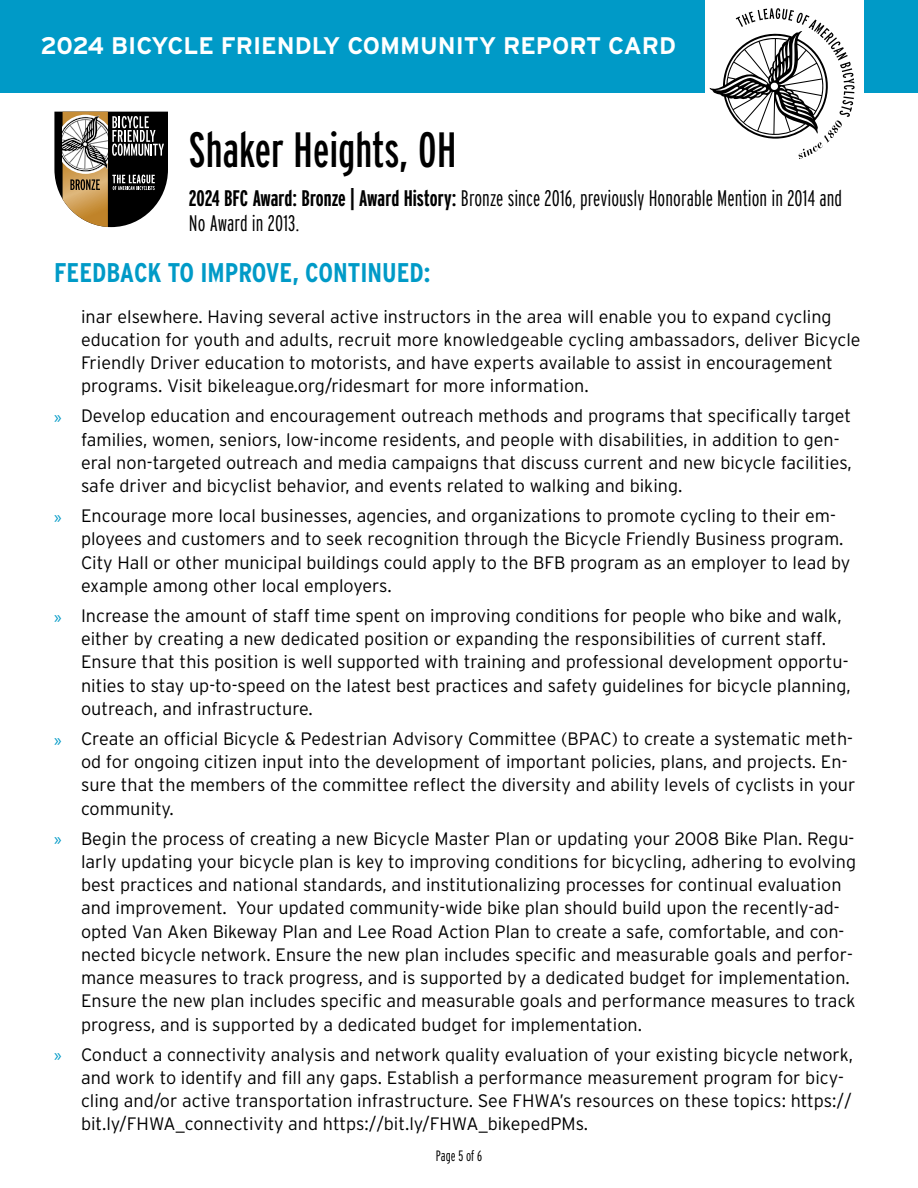
<style>
.page{position:relative;width:918px;height:1188px;background:#fff}
.page>*{position:absolute;margin:0;border:0;box-sizing:border-box;transform-origin:0 0}
.t1{font:extra-condensed 49.5px "Interstate";color:#000}
.t2{font:700 27px "Interstate Condensed";color:#009ac7}
.t3{font:700 24px "Interstate";color:#fff}
.t4{font:300 22.5px/25.5px "Interstate Compressed";letter-spacing:.005em;color:#000}
.t5{font:300 18px/23.2px "Interstate";color:#000}
.t6{font:300 extra-condensed 15px "Interstate";color:#000}
.s1{font-weight:700}
.s2{font-family:"Myriad Pro";font-weight:400;color:#009ac7}
</style>
<div class="page">
<div style="left:0;top:0;width:918px;height:93px;background:#009ac7"></div>
<div style="left:705px;top:0;width:159px;height:162px;background:#fff"></div>
<svg style="left:709px;top:8px;width:146px;height:151px"></svg>
<svg style="left:54px;top:112px;width:114px;height:115px"></svg>
<h3 class="t3" style="left:40px;top:32px;width:637px">2024 BICYCLE FRIENDLY COMMUNITY REPORT CARD</h3>
<h1 class="t1" style="left:189px;top:119px;width:269px">Shaker Heights, OH</h1>
<p class="t4" style="left:189px;top:185px;width:655px"><span class="s1">2024 BFC Award: Bronze | Award History:</span> Bronze since 2016, previously Honorable Mention in 2014 and<br>No Award in 2013.</p>
<h2 class="t2" style="left:54px;top:258px;width:378px">FEEDBACK TO IMPROVE, CONTINUED:</h2>
<p class="t5" style="left:81px;top:304px;width:781px">inar elsewhere. Having several active instructors in the area will enable you to expand cycling education for youth and adults, recruit more knowledgeable cycling ambassadors, deliver Bicycle Friendly Driver education to motorists, and have experts available to assist in encouragement programs. Visit bikeleague.org/ridesmart for more information.</p>
<p class="t5" style="left:81px;top:404px;width:772px;text-indent:-27px"><span class="s2">»</span> Develop education and encouragement outreach methods and programs that specifically target families, women, seniors, low-income residents, and people with disabilities, in addition to gen&shy;eral non-targeted outreach and media campaigns that discuss current and new bicycle facilities, safe driver and bicyclist behavior, and events related to walking and biking.</p>
<p class="t5" style="left:81px;top:504px;width:771px;text-indent:-27px"><span class="s2">»</span> Encourage more local businesses, agencies, and organizations to promote cycling to their em&shy;ployees and customers and to seek recognition through the Bicycle Friendly Business program.<br>City Hall or other municipal buildings could apply to the BFB program as an employer to lead by example among other local employers.</p>
<p class="t5" style="left:81px;top:604px;width:771px;text-indent:-27px"><span class="s2">»</span> Increase the amount of staff time spent on improving conditions for people who bike and walk, either by creating a new dedicated position or expanding the responsibilities of current staff.<br>Ensure that this position is well supported with training and professional development opportu&shy;nities to stay up-to-speed on the latest best practices and safety guidelines for bicycle planning, outreach, and infrastructure.</p>
<p class="t5" style="left:81px;top:727px;width:776px;text-indent:-27px"><span class="s2">»</span> Create an official Bicycle &amp; Pedestrian Advisory Committee (BPAC) to create a systematic meth&shy;od for ongoing citizen input into the development of important policies, plans, and projects. En&shy;sure that the members of the committee reflect the diversity and ability levels of cyclists in your community.</p>
<p class="t5" style="left:81px;top:826px;width:777px;text-indent:-27px"><span class="s2">»</span> Begin the process of creating a new Bicycle Master Plan or updating your 2008 Bike Plan. Regu&shy;larly updating your bicycle plan is key to improving conditions for bicycling, adhering to evolving best practices and national standards, and institutionalizing processes for continual evaluation and improvement. Your updated community-wide bike plan should build upon the recently-ad&shy;opted Van Aken Bikeway Plan and Lee Road Action Plan to create a safe, comfortable, and con&shy;nected bicycle network. Ensure the new plan includes specific and measurable goals and perfor&shy;mance measures to track progress, and is supported by a dedicated budget for implementation.<br>Ensure the new plan includes specific and measurable goals and performance measures to track progress, and is supported by a dedicated budget for implementation.</p>
<p class="t5" style="left:81px;top:1042px;width:774px;text-indent:-27px"><span class="s2">»</span> Conduct a connectivity analysis and network quality evaluation of your existing bicycle network, and work to identify and fill any gaps. Establish a performance measurement program for bicy&shy;cling and/or active transportation infrastructure. See FHWA’s resources on these topics: https:// bit.ly/FHWA_connectivity and https://bit.ly/FHWA_bikepedPMs.</p>
<p class="t6" style="left:436px;top:1147px;width:48px">Page 5 of 6</p>
</div>
